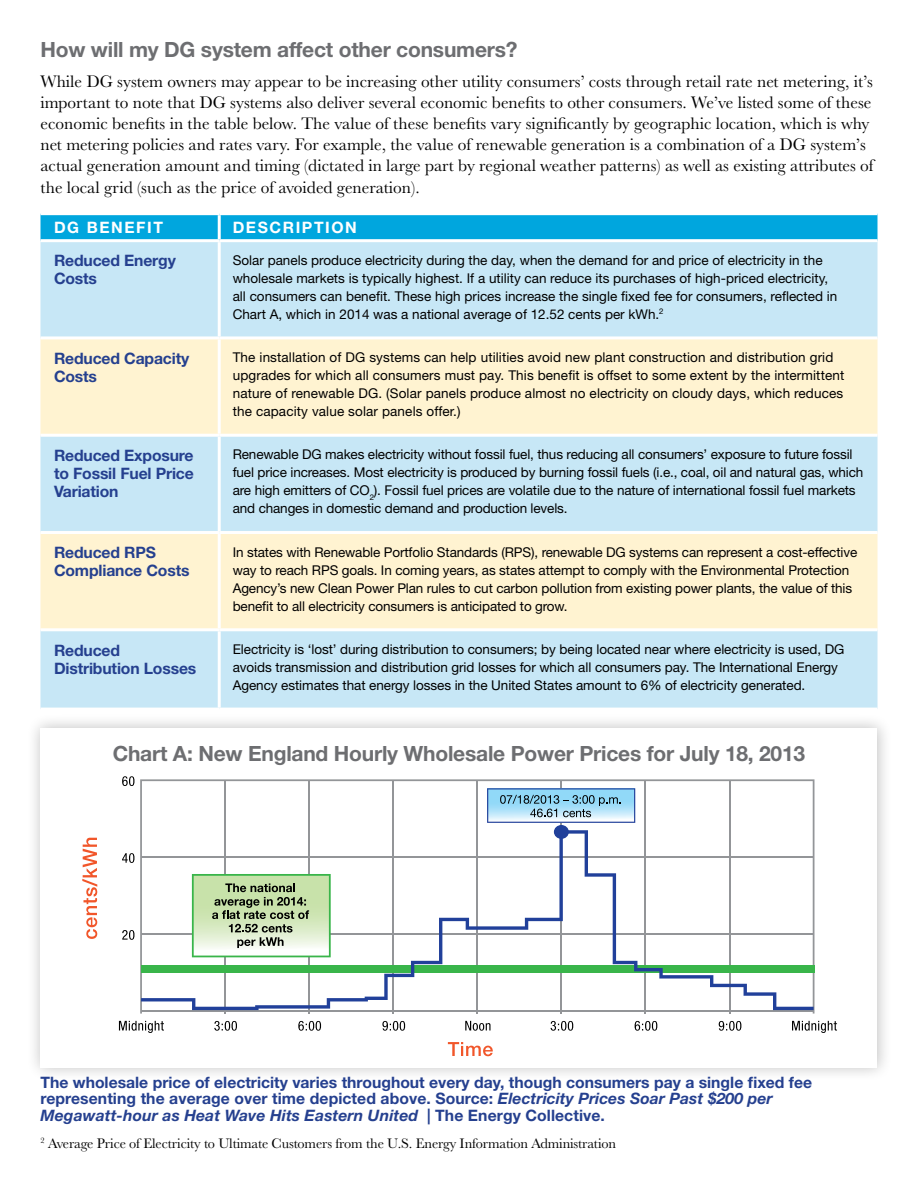
<style>
.page{position:relative;width:918px;height:1188px;background:#fff}
.page>*{position:absolute;margin:0;border:0;box-sizing:border-box;transform-origin:0 0}
.subhead_bold{font:700 21px "Helvetica Neue";letter-spacing:-.01em;color:#6d6e71}
.t1{font:17.25px/21.1px "URW Basker T";color:#000}
.sub2{font:700 15.75px/18px "Helvetica Neue";letter-spacing:-.01em;color:#25408f}
.sub2-2{font:700 15.75px "Helvetica Neue";letter-spacing:.1em;color:#fff}
.source{font:14.25px "URW Basker T";letter-spacing:-.01em;color:#000}
.chart_description{font:13.5px/18px "Helvetica Neue";letter-spacing:-.005em;color:#000}
.s1{font-style:italic}
</style>
<div class="page">
<div style="left:40px;top:215px;width:838px;height:24px;background:#00a6de"></div>
<div style="left:40px;top:242px;width:838px;height:466px;background:#c7e7f6"></div>
<svg style="left:40px;top:339px;width:838px;height:289px;fill:#fff3d1"></svg>
<hr style="left:218px;top:215px;width:3px;height:24px;background:#fff">
<hr style="left:218px;top:242px;width:3px;height:94px;background:#fff">
<hr style="left:40px;top:336px;width:179px;height:3px;background:#fff">
<hr style="left:219px;top:336px;width:659px;height:3px;background:#fff">
<hr style="left:218px;top:339px;width:3px;height:95px;background:#fff">
<hr style="left:40px;top:434px;width:179px;height:3px;background:#fff">
<hr style="left:219px;top:434px;width:659px;height:3px;background:#fff">
<hr style="left:218px;top:437px;width:3px;height:94px;background:#fff">
<hr style="left:40px;top:531px;width:179px;height:3px;background:#fff">
<hr style="left:219px;top:531px;width:659px;height:3px;background:#fff">
<hr style="left:218px;top:534px;width:3px;height:94px;background:#fff">
<hr style="left:40px;top:628px;width:179px;height:3px;background:#fff">
<hr style="left:219px;top:628px;width:659px;height:3px;background:#fff">
<hr style="left:218px;top:631px;width:3px;height:77px;background:#fff">
<div style="left:26px;top:714px;width:866px;height:369px;background:#000;opacity:.25"></div>
<div style="left:40px;top:728px;width:838px;height:340px;background:#fff"></div>
<svg style="left:82px;top:838px;width:15px;height:101px"></svg>
<svg style="left:448px;top:1042px;width:45px;height:14px"></svg>
<svg style="left:214px;top:1021px;width:23px;height:10px"></svg>
<svg style="left:298px;top:1021px;width:23px;height:10px"></svg>
<svg style="left:382px;top:1021px;width:23px;height:10px"></svg>
<svg style="left:465px;top:1021px;width:26px;height:10px"></svg>
<svg style="left:551px;top:1021px;width:22px;height:10px"></svg>
<svg style="left:635px;top:1021px;width:22px;height:10px"></svg>
<svg style="left:719px;top:1021px;width:22px;height:10px"></svg>
<svg style="left:792px;top:1021px;width:45px;height:12px"></svg>
<svg style="left:119px;top:1021px;width:45px;height:12px"></svg>
<svg style="left:140px;top:779px;width:674px;height:235px"></svg>
<svg style="left:122px;top:776px;width:12px;height:10px"></svg>
<svg style="left:122px;top:853px;width:12px;height:10px"></svg>
<svg style="left:122px;top:930px;width:12px;height:10px"></svg>
<hr style="left:141px;top:1010px;width:673px;height:2px;background:#939598">
<svg style="left:141px;top:830px;width:673px;height:180px"></svg>
<div style="left:554px;top:825px;width:15px;height:14px;background:#21409a;border-radius:50%"></div>
<svg style="left:487px;top:788px;width:148px;height:35px"></svg>
<svg style="left:192px;top:874px;width:139px;height:83px"></svg>
<p class="subhead_bold" style="left:40px;top:36px;width:479px">How will my DG system affect other consumers?</p>
<p class="t1" style="left:40px;top:71px;width:835px">While DG system owners may appear to be increasing other utility consumers’ costs through retail rate net metering, it’s important to note that DG systems also deliver several economic benefits to other consumers. We’ve listed some of these economic benefits in the table below. The value of these benefits vary significantly by geographic location, which is why net metering policies and rates vary. For example, the value of renewable generation is a combination of a DG system’s actual generation amount and timing (dictated in large part by regional weather patterns) as well as existing attributes of the local grid (such as the price of avoided generation).</p>
<p class="sub2-2" style="left:54px;top:218px;width:110px">DG BENEFIT</p>
<p class="sub2-2" style="left:233px;top:218px;width:126px">DESCRIPTION</p>
<p class="sub2" style="left:54px;top:252px;width:123px">Reduced Energy<br>Costs</p>
<p class="chart_description" style="left:233px;top:251px;width:606px">Solar panels produce electricity during the day, when the demand for and price of electricity in the wholesale markets is typically highest. If a utility can reduce its purchases of high-priced electricity, all consumers can benefit. These high prices increase the single fixed fee for consumers, reflected in Chart A, which in 2014 was a national average of 12.52 cents per kWh.<sup>2</sup></p>
<p class="sub2" style="left:54px;top:349px;width:137px">Reduced Capacity<br>Costs</p>
<p class="chart_description" style="left:233px;top:348px;width:613px">The installation of DG systems can help utilities avoid new plant construction and distribution grid upgrades for which all consumers must pay. This benefit is offset to some extent by the intermittent nature of renewable DG. (Solar panels produce almost no electricity on cloudy days, which reduces the capacity value solar panels offer.)</p>
<p class="sub2" style="left:54px;top:446px;width:141px;text-align:justify">Reduced Exposure to Fossil Fuel Price Variation</p>
<p class="chart_description" style="left:233px;top:445px;width:632px">Renewable DG makes electricity without fossil fuel, thus reducing all consumers’ exposure to future fossil fuel price increases. Most electricity is produced by burning fossil fuels (i.e., coal, oil and natural gas, which are high emitters of CO<sub>2</sub>). Fossil fuel prices are volatile due to the nature of international fossil fuel markets and changes in domestic demand and production levels.</p>
<p class="sub2" style="left:54px;top:543px;width:137px">Reduced RPS<br>Compliance Costs</p>
<p class="chart_description" style="left:233px;top:543px;width:626px">In states with Renewable Portfolio Standards (RPS), renewable DG systems can represent a cost-effective way to reach RPS goals. In coming years, as states attempt to comply with the Environmental Protection Agency’s new Clean Power Plan rules to cut carbon pollution from existing power plants, the value of this benefit to all electricity consumers is anticipated to grow.</p>
<p class="sub2" style="left:54px;top:641px;width:144px">Reduced<br>Distribution Losses</p>
<p class="chart_description" style="left:233px;top:640px;width:613px">Electricity is ‘lost’ during distribution to consumers; by being located near where electricity is used, DG avoids transmission and distribution grid losses for which all consumers pay. The International Energy<br>Agency estimates that energy losses in the United States amount to 6% of electricity generated.</p>
<p class="subhead_bold" style="left:113px;top:741px;width:694px">Chart A: New England Hourly Wholesale Power Prices for July 18, 2013</p>
<p class="sub2" style="left:40px;top:1074px;width:773px;line-height:16.5px">The wholesale price of electricity varies throughout every day, though consumers pay a single fixed fee representing the average over time depicted above. Source: <span class="s1">Electricity Prices Soar Past $200 per<br>Megawatt-hour as Heat Wave Hits Eastern United</span> | The Energy Collective.</p>
<p class="source" style="left:40px;top:1135px;width:577px"><sup>2</sup> Average Price of Electricity to Ultimate Customers from the U.S. Energy Information Administration</p>
</div>
